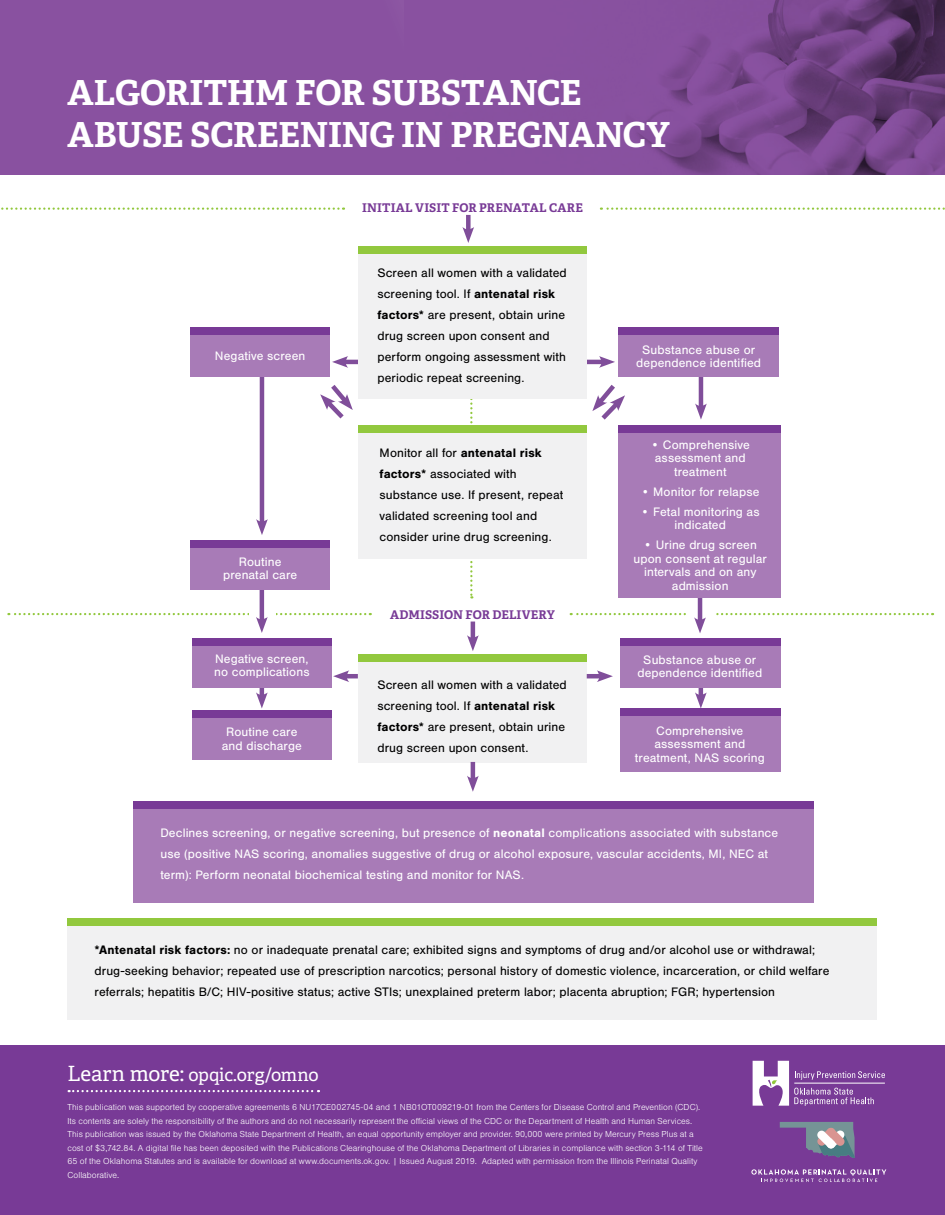
<style>
.page{position:relative;width:945px;height:1215px;background:#fff}
.page>*{position:absolute;margin:0;border:0;box-sizing:border-box;transform-origin:0 0}
.t1{font:700 34.5px/42px "Adelle PE";letter-spacing:-.01em;color:#fff}
.t2{font:18px "Adelle PE";letter-spacing:-.015em;color:#fff}
.t3{font:12.75px/21px "Nimbus San";letter-spacing:.01em;color:#000}
.t4{font:12.75px/13.5px "Nimbus San";letter-spacing:.01em;color:#fff;text-align:center}
.t5{font:700 12px "Adelle PE";letter-spacing:.01em;color:#783a96}
.t6{font:300 9px/13.5px "Nimbus San";letter-spacing:.005em;color:#fff}
.s1{font-weight:700}
.s2{font-size:21px}
</style>
<div class="page">
<hr style="left:587px;top:360px;width:18px;height:4px;background:#804e9a">
<svg style="left:599px;top:356px;width:16px;height:12px"></svg>
<hr style="left:343px;top:360px;width:15px;height:4px;background:#804e9a">
<svg style="left:332px;top:356px;width:16px;height:12px"></svg>
<div style="left:0;top:1046px;width:945px;height:169px;background:#783a96"></div>
<svg style="left:69px;top:1090px;width:250px;height:2px"></svg>
<svg style="left:753px;top:1061px;width:132px;height:45px"></svg>
<hr style="left:794px;top:1083px;width:91px;height:1px;background:#fff">
<svg style="left:0;top:0;width:945px;height:174px;background:#824c98"></svg>
<svg style="left:470px;top:398px;width:2px;height:201px"></svg>
<hr style="left:260px;top:577px;width:4px;height:46px;background:#804e9a">
<svg style="left:8px;top:613px;width:363px;height:20px"></svg>
<hr style="left:698px;top:580px;width:4px;height:43px;background:#804e9a">
<svg style="left:571px;top:613px;width:362px;height:20px"></svg>
<hr style="left:260px;top:373px;width:4px;height:152px;background:#804e9a">
<svg style="left:256px;top:519px;width:12px;height:16px"></svg>
<div style="left:358px;top:246px;width:229px;height:152px;background:#f1f1f2"></div>
<div style="left:358px;top:246px;width:229px;height:7px;background:#92c83e"></div>
<div style="left:191px;top:328px;width:139px;height:49px;background:#a87bb7"></div>
<div style="left:191px;top:328px;width:139px;height:7px;background:#783a96"></div>
<div style="left:358px;top:425px;width:229px;height:134px;background:#f1f1f2"></div>
<div style="left:358px;top:425px;width:229px;height:7px;background:#92c83e"></div>
<hr style="left:699px;top:370px;width:4px;height:39px;background:#804e9a">
<svg style="left:695px;top:403px;width:12px;height:17px"></svg>
<div style="left:618px;top:328px;width:160px;height:49px;background:#a87bb7"></div>
<div style="left:618px;top:328px;width:160px;height:7px;background:#783a96"></div>
<div style="left:191px;top:540px;width:139px;height:49px;background:#a87bb7"></div>
<div style="left:191px;top:540px;width:139px;height:7px;background:#783a96"></div>
<div style="left:618px;top:430px;width:162px;height:168px;background:#a87bb7"></div>
<div style="left:618px;top:425px;width:162px;height:8px;background:#783a96"></div>
<div style="left:358px;top:655px;width:229px;height:108px;background:#f1f1f2"></div>
<hr style="left:260px;top:683px;width:4px;height:15px;background:#804e9a">
<svg style="left:256px;top:692px;width:12px;height:16px"></svg>
<hr style="left:699px;top:683px;width:4px;height:15px;background:#804e9a">
<svg style="left:695px;top:692px;width:12px;height:16px"></svg>
<div style="left:358px;top:655px;width:229px;height:7px;background:#92c83e"></div>
<svg style="left:1px;top:208px;width:343px;height:2px"></svg>
<svg style="left:601px;top:208px;width:344px;height:2px"></svg>
<div style="left:68px;top:918px;width:810px;height:102px;background:#f1f1f2"></div>
<div style="left:68px;top:918px;width:810px;height:7px;background:#92c83e"></div>
<div style="left:133px;top:801px;width:681px;height:102px;background:#a87bb7"></div>
<div style="left:133px;top:801px;width:681px;height:7px;background:#783a96"></div>
<div style="left:192px;top:638px;width:139px;height:50px;background:#a87bb7"></div>
<div style="left:192px;top:638px;width:139px;height:8px;background:#783a96"></div>
<div style="left:620px;top:638px;width:160px;height:50px;background:#a87bb7"></div>
<div style="left:620px;top:638px;width:160px;height:8px;background:#783a96"></div>
<div style="left:192px;top:710px;width:139px;height:49px;background:#a87bb7"></div>
<div style="left:192px;top:710px;width:139px;height:8px;background:#783a96"></div>
<div style="left:620px;top:708px;width:160px;height:64px;background:#a87bb7"></div>
<div style="left:620px;top:708px;width:160px;height:8px;background:#783a96"></div>
<div style="left:466px;top:215px;width:5px;height:18px;background:#804e9a"></div>
<svg style="left:462px;top:227px;width:12px;height:16px"></svg>
<hr style="left:471px;top:622px;width:4px;height:19px;background:#804e9a">
<svg style="left:467px;top:635px;width:12px;height:16px"></svg>
<hr style="left:471px;top:762px;width:4px;height:19px;background:#804e9a">
<svg style="left:467px;top:776px;width:12px;height:16px"></svg>
<svg style="left:592px;top:384px;width:33px;height:36px"></svg>
<svg style="left:320px;top:385px;width:33px;height:34px"></svg>
<hr style="left:587px;top:674px;width:15px;height:4px;background:#804e9a">
<svg style="left:597px;top:670px;width:16px;height:12px"></svg>
<hr style="left:344px;top:674px;width:14px;height:4px;background:#804e9a">
<svg style="left:333px;top:670px;width:16px;height:12px"></svg>
<svg style="left:780px;top:1122px;width:75px;height:36px"></svg>
<svg style="left:751px;top:1169px;width:135px;height:13px"></svg>
<h1 class="t1" style="left:68px;top:71px;width:604px">ALGORITHM FOR SUBSTANCE<br>ABUSE SCREENING IN PREGNANCY</h1>
<p class="t4" style="left:215px;top:349px;width:92px">Negative screen</p>
<p class="t4" style="left:223px;top:555px;width:76px">Routine prenatal care</p>
<p class="t5" style="left:362px;top:199px;width:222px">INITIAL VISIT FOR PRENATAL CARE</p>
<p class="t3" style="left:377px;top:262px;width:191px">Screen all women with a validated screening tool. If <span class="s1">antenatal risk factors*</span> are present, obtain urine drug screen upon consent and perform ongoing assessment with periodic repeat screening.</p>
<p class="t3" style="left:380px;top:443px;width:185px">Monitor all for <span class="s1">antenatal risk factors*</span> associated with substance use. If present, repeat validated screening tool and consider urine drug screening.</p>
<p class="t5" style="left:390px;top:606px;width:166px">ADMISSION FOR DELIVERY</p>
<p class="t4" style="left:636px;top:343px;width:126px">Substance abuse or dependence identified</p>
<p class="t4" style="left:651px;top:438px;width:101px">• Comprehensive assessment and treatment</p>
<p class="t4" style="left:641px;top:485px;width:120px">• Monitor for relapse</p>
<p class="t4" style="left:641px;top:505px;width:120px">• Fetal monitoring as indicated</p>
<p class="t4" style="left:634px;top:539px;width:135px">• Urine drug screen upon consent at regular intervals and on any admission</p>
<p class="t4" style="left:214px;top:652px;width:97px;text-align:left">Negative screen, no complications</p>
<p class="t4" style="left:637px;top:653px;width:126px">Substance abuse or dependence identified</p>
<p class="t3" style="left:377px;top:674px;width:191px">Screen all women with a validated screening tool. If <span class="s1">antenatal risk factors*</span> are present, obtain urine drug screen upon consent.</p>
<p class="t4" style="left:222px;top:725px;width:82px">Routine care and discharge</p>
<p class="t4" style="left:635px;top:724px;width:131px">Comprehensive assessment and treatment, NAS scoring</p>
<p class="t4" style="left:160px;top:822px;width:619px;line-height:21px;text-align:left">Declines screening, or negative screening, but presence of <span class="s1">neonatal</span> complications associated with substance use (positive NAS scoring, anomalies suggestive of drug or alcohol exposure, vascular accidents, MI, NEC at term): Perform neonatal biochemical testing and monitor for NAS.</p>
<p class="t3" style="left:95px;top:939px;width:736px"><span class="s1">*Antenatal risk factors:</span> no or inadequate prenatal care; exhibited signs and symptoms of drug and/or alcohol use or withdrawal; drug-seeking behavior; repeated use of prescription narcotics; personal history of domestic violence, incarceration, or child welfare referrals; hepatitis B/C; HIV-positive status; active STIs; unexplained preterm labor; placenta abruption; FGR; hypertension</p>
<h2 class="t2" style="left:68px;top:1061px;width:253px"><span class="s2">Learn more:</span> opqic.org/omno</h2>
<p class="t6" style="left:68px;top:1101px;width:637px">This publication was supported by cooperative agreements 6 NU17CE002745-04 and 1 NB01OT009219-01 from the Centers for Disease Control and Prevention (CDC).<br>Its contents are solely the responsibility of the authors and do not necessarily represent the official views of the CDC or the Department of Health and Human Services.<br>This publication was issued by the Oklahoma State Department of Health, an equal opportunity employer and provider. 90,000 were printed by Mercury Press Plus at a cost of $3,742.84. A digital file has been deposited with the Publications Clearinghouse of the Oklahoma Department of Libraries in compliance with section 3-114 of Title 65 of the Oklahoma Statutes and is available for download at www.documents.ok.gov. | Issued August 2019. Adapted with permission from the Illinois Perinatal Quality Collaborative.</p>
</div>
